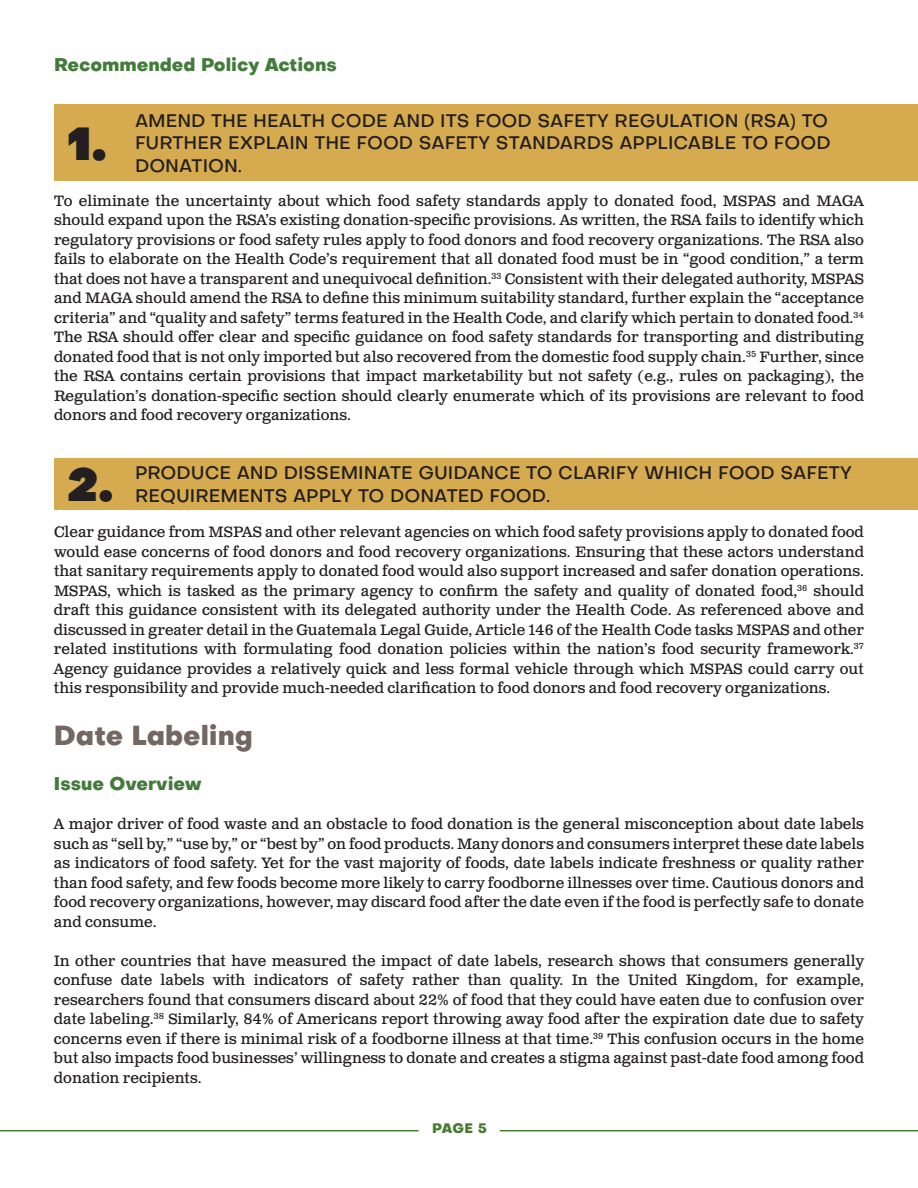
<style>
.page{position:relative;width:918px;height:1188px;background:#fff}
.page>*{position:absolute;margin:0;border:0;box-sizing:border-box;transform-origin:0 0}
.t1{font:45px "Objectivity Super";color:#231f20}
.heading_2{font:800 27px "Objectivity";color:#736663}
.t2{font:500 18px/22.5px "Objectivity";color:#231f20}
.heading_2-2{font:800 18px "Objectivity";color:#427b3a}
.t3{font:15px/19.5px "Clarendon Text Pro";color:#231f20;text-align:justify}
.t4{font:800 13.5px "Objectivity";color:#457c32}
</style>
<div class="page">
<div style="left:54px;top:105px;width:864px;height:76px;background:#d6ab50"></div>
<div style="left:54px;top:458px;width:864px;height:52px;background:#d6ab50"></div>
<hr style="left:0;top:1130px;width:418px;height:1px;background:#457c32">
<hr style="left:500px;top:1130px;width:418px;height:1px;background:#457c32">
<p class="heading_2-2" style="left:54px;top:51px;width:284px">Recommended Policy Actions</p>
<p class="t1" style="left:68px;top:107px;width:41px">1.</p>
<p class="t2" style="left:135px;top:109px;width:697px">AMEND THE HEALTH CODE AND ITS FOOD SAFETY REGULATION (RSA) TO<br>FURTHER EXPLAIN THE FOOD SAFETY STANDARDS APPLICABLE TO FOOD<br>DONATION.</p>
<p class="t3" style="left:54px;top:192px;width:812px">To eliminate the uncertainty about which food safety standards apply to donated food, MSPAS and MAGA should expand upon the RSA’s existing donation-specific provisions. As written, the RSA fails to identify which regulatory provisions or food safety rules apply to food donors and food recovery organizations. The RSA also fails to elaborate on the Health Code’s requirement that all donated food must be in “good condition,” a term that does not have a transparent and unequivocal definition.<sup>33</sup> Consistent with their delegated authority, MSPAS and MAGA should amend the RSA to define this minimum suitability standard, further explain the “acceptance criteria” and “quality and safety” terms featured in the Health Code, and clarify which pertain to donated food.<sup>34<br></sup>The RSA should offer clear and specific guidance on food safety standards for transporting and distributing donated food that is not only imported but also recovered from the domestic food supply chain.<sup>35</sup> Further, since the RSA contains certain provisions that impact marketability but not safety (e.g., rules on packaging), the Regulation’s donation-specific section should clearly enumerate which of its provisions are relevant to food donors and food recovery organizations.</p>
<p class="t1" style="left:68px;top:448px;width:47px">2.</p>
<p class="t2" style="left:135px;top:462px;width:718px">PRODUCE AND DISSEMINATE GUIDANCE TO CLARIFY WHICH FOOD SAFETY</p>
<p class="t2" style="left:135px;top:484px;width:417px">REQUIREMENTS APPLY TO DONATED FOOD.</p>
<p class="t3" style="left:54px;top:523px;width:812px">Clear guidance from MSPAS and other relevant agencies on which food safety provisions apply to donated food would ease concerns of food donors and food recovery organizations. Ensuring that these actors understand that sanitary requirements apply to donated food would also support increased and safer donation operations.<br>MSPAS, which is tasked as the primary agency to confirm the safety and quality of donated food,<sup>36</sup> should draft this guidance consistent with its delegated authority under the Health Code. As referenced above and discussed in greater detail in the Guatemala Legal Guide, Article 146 of the Health Code tasks MSPAS and other related institutions with formulating food donation policies within the nation’s food security framework.<sup>37<br></sup>Agency guidance provides a relatively quick and less formal vehicle through which MSPAS could carry out this responsibility and provide much-needed clarification to food donors and food recovery organizations.</p>
<p class="heading_2" style="left:54px;top:715px;width:200px">Date Labeling</p>
<p class="heading_2-2" style="left:54px;top:770px;width:149px">Issue Overview</p>
<p class="t3" style="left:54px;top:815px;width:812px">A major driver of food waste and an obstacle to food donation is the general misconception about date labels such as “sell by,” “use by,” or “best by” on food products. Many donors and consumers interpret these date labels as indicators of food safety. Yet for the vast majority of foods, date labels indicate freshness or quality rather than food safety, and few foods become more likely to carry foodborne illnesses over time. Cautious donors and food recovery organizations, however, may discard food after the date even if the food is perfectly safe to donate and consume.</p>
<p class="t3" style="left:54px;top:951px;width:812px">In other countries that have measured the impact of date labels, research shows that consumers generally confuse date labels with indicators of safety rather than quality. In the United Kingdom, for example, researchers found that consumers discard about 22% of food that they could have eaten due to confusion over date labeling.<sup>38</sup> Similarly, 84% of Americans report throwing away food after the expiration date due to safety concerns even if there is minimal risk of a foodborne illness at that time.<sup>39</sup> This confusion occurs in the home but also impacts food businesses’ willingness to donate and creates a stigma against past-date food among food donation recipients.</p>
<p class="t4" style="left:432px;top:1118px;width:56px">PAGE 5</p>
</div>
